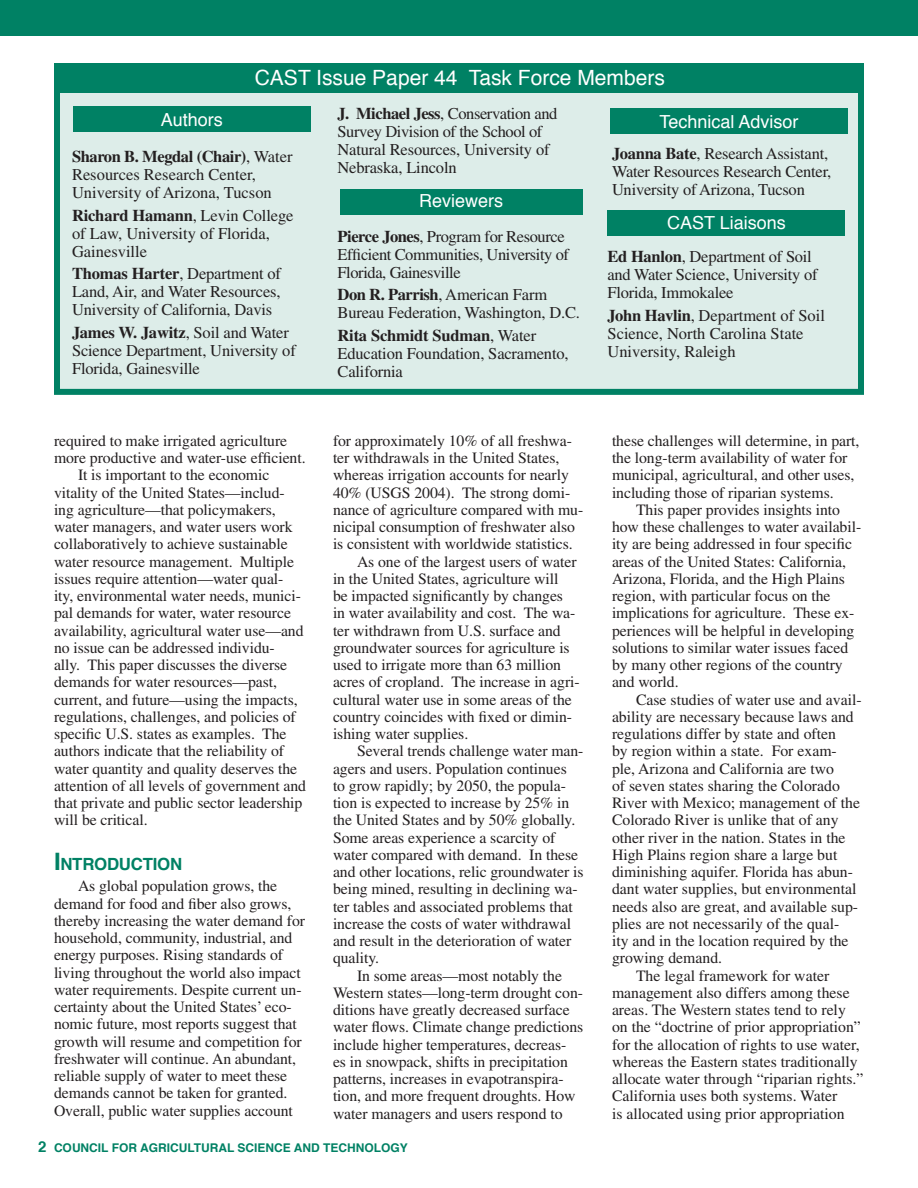
<style>
.page{position:relative;width:918px;height:1188px;background:#fff}
.page>*{position:absolute;margin:0;border:0;box-sizing:border-box;transform-origin:0 0}
.t1{font:21px "Helvetica";color:#fff}
.t2{font:18px "Helvetica";color:#fff}
.Inside_Level_1_Headi{font:700 16.8px "Helvetica";letter-spacing:-.015em;color:#008164}
.t3{font:16.5px/18px "Times";letter-spacing:-.01em;color:#231f20}
.Body{font:15.75px/17.2px "Times";letter-spacing:-.005em;color:#231f20}
.t4{font:700 15px "Helvetica";color:#008164}
.t5{font:700 12px "Helvetica";color:#008164}
.s1{font-weight:700}
.s2{font-size:24px}
</style>
<div class="page">
<div style="left:0;top:0;width:918px;height:36px;background:#008164"></div>
<div style="left:54px;top:63px;width:810px;height:332px;background:#ddede9;border:6px solid #008164"></div>
<div style="left:57px;top:66px;width:807px;height:27px;background:#008164"></div>
<div style="left:73px;top:106px;width:237px;height:26px;background:#008164"></div>
<div style="left:340px;top:189px;width:243px;height:25px;background:#008164"></div>
<div style="left:608px;top:210px;width:237px;height:26px;background:#008164"></div>
<div style="left:610px;top:109px;width:238px;height:25px;background:#008164"></div>
<p class="t1" style="left:255px;top:61px;width:412px">CAST Issue Paper 44 Task Force Members</p>
<p class="t2" style="left:161px;top:105px;width:64px">Authors</p>
<p class="t3" style="left:72px;top:147px;width:222px"><span class="s1">Sharon B. Megdal (Chair)</span>, Water<br>Resources Research Center,<br>University of Arizona, Tucson</p>
<p class="t3" style="left:72px;top:206px;width:223px"><span class="s1">Richard Hamann</span>, Levin College of Law, University of Florida,<br>Gainesville</p>
<p class="t3" style="left:72px;top:264px;width:211px;text-align:justify"><span class="s1">Thomas Harter</span>, Department of Land, Air, and Water Resources, University of California, Davis</p>
<p class="t3" style="left:72px;top:323px;width:225px"><span class="s1">James W. Jawitz</span>, Soil and Water<br>Science Department, University of<br>Florida, Gainesville</p>
<p class="Body" style="left:54px;top:432px;width:253px">required to make irrigated agriculture more productive and water-use efficient.</p>
<p class="Body" style="left:54px;top:466px;width:254px;text-indent:24px">It is important to the economic vitality of the United States—includ&shy;ing agriculture—that policymakers, water managers, and water users work collaboratively to achieve sustainable water resource management. Multiple issues require attention—water qual&shy;ity, environmental water needs, munici&shy;pal demands for water, water resource availability, agricultural water use—and no issue can be addressed individu-<br>ally. This paper discusses the diverse demands for water resources—past, current, and future—using the impacts, regulations, challenges, and policies of specific U.S. states as examples. The authors indicate that the reliability of water quantity and quality deserves the attention of all levels of government and that private and public sector leadership will be critical.</p>
<p class="Inside_Level_1_Headi" style="left:54px;top:850px;width:130px"><span class="s2">I</span>NTRODUCTION</p>
<p class="Body" style="left:54px;top:877px;width:253px;text-indent:24px">As global population grows, the demand for food and fiber also grows, thereby increasing the water demand for household, community, industrial, and energy purposes. Rising standards of living throughout the world also impact water requirements. Despite current un&shy;certainty about the United States’ eco&shy;nomic future, most reports suggest that growth will resume and competition for freshwater will continue. An abundant, reliable supply of water to meet these demands cannot be taken for granted.<br>Overall, public water supplies account</p>
<p class="t3" style="left:338px;top:105px;width:221px"><span class="s1">J. Michael Jess</span>, Conservation and<br>Survey Division of the School of<br>Natural Resources, University of<br>Nebraska, Lincoln</p>
<p class="t2" style="left:419px;top:187px;width:86px">Reviewers</p>
<p class="t3" style="left:338px;top:227px;width:233px"><span class="s1">Pierce Jones</span>, Program for Resource<br>Efficient Communities, University of<br>Florida, Gainesville</p>
<p class="t3" style="left:338px;top:286px;width:244px"><span class="s1">Don R. Parrish</span>, American Farm<br>Bureau Federation, Washington, D.C.</p>
<p class="t3" style="left:338px;top:326px;width:233px"><span class="s1">Rita Schmidt Sudman</span>, Water<br>Education Foundation, Sacramento,<br>California</p>
<p class="Body" style="left:333px;top:432px;width:252px">for approximately 10% of all freshwa&shy;ter withdrawals in the United States, whereas irrigation accounts for nearly 40% (USGS 2004). The strong domi&shy;nance of agriculture compared with mu&shy;nicipal consumption of freshwater also is consistent with worldwide statistics.</p>
<p class="Body" style="left:333px;top:553px;width:248px;text-indent:24px">As one of the largest users of water in the United States, agriculture will<br>be impacted significantly by changes<br>in water availability and cost. The wa&shy;ter withdrawn from U.S. surface and groundwater sources for agriculture is used to irrigate more than 63 million acres of cropland. The increase in agri&shy;cultural water use in some areas of the country coincides with fixed or dimin&shy;ishing water supplies.</p>
<p class="Body" style="left:333px;top:742px;width:252px;text-indent:24px">Several trends challenge water man&shy;agers and users. Population continues<br>to grow rapidly; by 2050, the popula&shy;tion is expected to increase by 25% in the United States and by 50% globally.<br>Some areas experience a scarcity of water compared with demand. In these and other locations, relic groundwater is being mined, resulting in declining wa&shy;ter tables and associated problems that increase the costs of water withdrawal and result in the deterioration of water quality.</p>
<p class="Body" style="left:333px;top:967px;width:252px;text-indent:24px">In some areas—most notably the Western states—long-term drought con&shy;ditions have greatly decreased surface water flows. Climate change predictions include higher temperatures, decreas-<br>es in snowpack, shifts in precipitation patterns, increases in evapotranspira&shy;tion, and more frequent droughts. How water managers and users respond to</p>
<p class="t4" style="left:38px;top:1135px;width:10px">2</p>
<p class="t5" style="left:54px;top:1138px;width:355px">COUNCIL FOR AGRICULTURAL SCIENCE AND TECHNOLOGY</p>
<p class="t2" style="left:660px;top:107px;width:141px">Technical Advisor</p>
<p class="t3" style="left:612px;top:145px;width:221px"><span class="s1">Joanna Bate</span>, Research Assistant,<br>Water Resources Research Center,<br>University of Arizona, Tucson</p>
<p class="t2" style="left:667px;top:209px;width:120px">CAST Liaisons</p>
<p class="t3" style="left:608px;top:248px;width:212px"><span class="s1">Ed Hanlon</span>, Department of Soil and Water Science, University of<br>Florida, Immokalee</p>
<p class="t3" style="left:608px;top:306px;width:219px"><span class="s1">John Havlin</span>, Department of Soil<br>Science, North Carolina State<br>University, Raleigh</p>
<p class="Body" style="left:612px;top:432px;width:249px">these challenges will determine, in part, the long-term availability of water for municipal, agricultural, and other uses, including those of riparian systems.</p>
<p class="Body" style="left:612px;top:501px;width:251px;text-indent:24px">This paper provides insights into how these challenges to water availabil&shy;ity are being addressed in four specific areas of the United States: California, Arizona, Florida, and the High Plains region, with particular focus on the implications for agriculture. These ex&shy;periences will be helpful in developing solutions to similar water issues faced by many other regions of the country and world.</p>
<p class="Body" style="left:612px;top:691px;width:251px;text-indent:24px">Case studies of water use and avail&shy;ability are necessary because laws and regulations differ by state and often<br>by region within a state. For exam&shy;ple, Arizona and California are two<br>of seven states sharing the Colorado River with Mexico; management of the Colorado River is unlike that of any other river in the nation. States in the High Plains region share a large but diminishing aquifer. Florida has abun&shy;dant water supplies, but environmental needs also are great, and available sup&shy;plies are not necessarily of the qual-<br>ity and in the location required by the growing demand.</p>
<p class="Body" style="left:612px;top:967px;width:253px;text-indent:24px">The legal framework for water management also differs among these areas. The Western states tend to rely on the “doctrine of prior appropriation” for the allocation of rights to use water, whereas the Eastern states traditionally allocate water through “riparian rights.” California uses both systems. Water<br>is allocated using prior appropriation</p>
</div>
